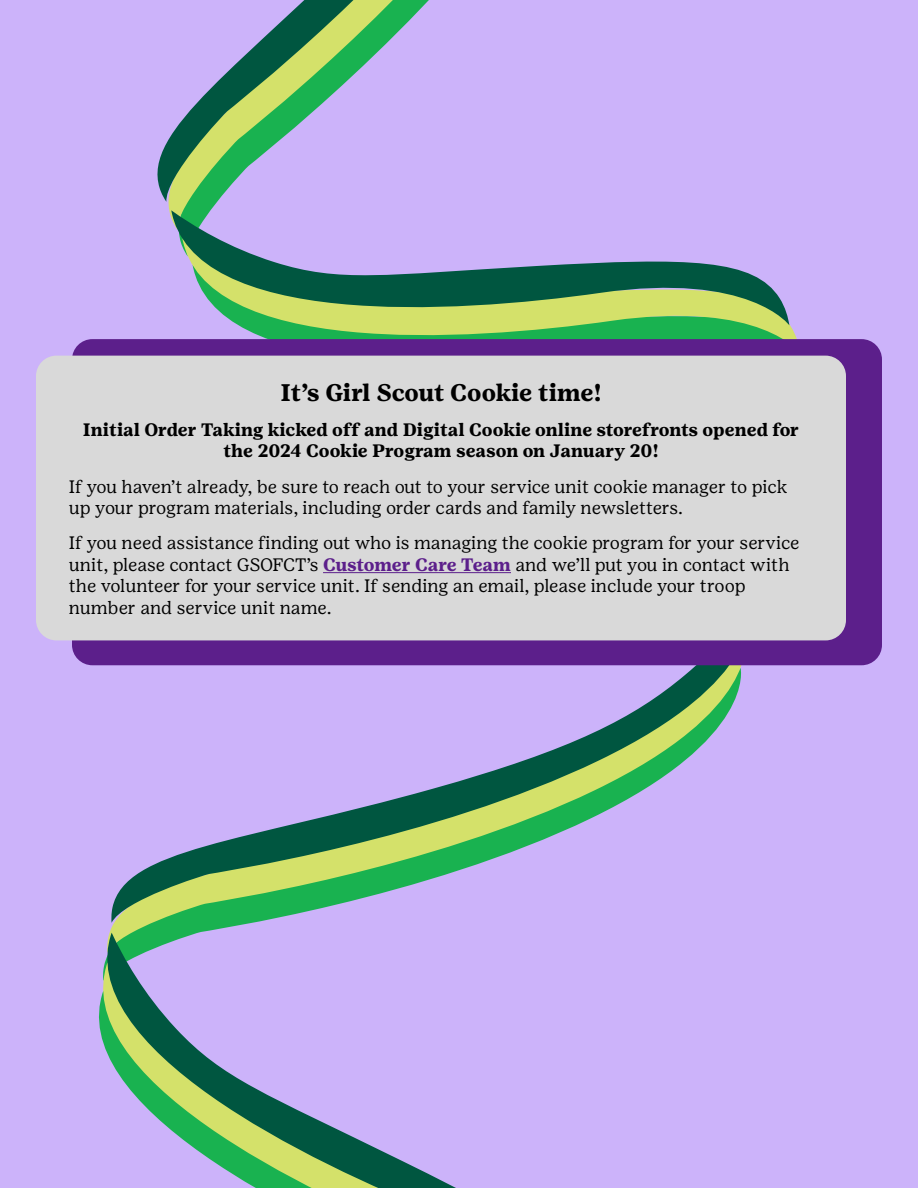
<style>
.page{position:relative;width:918px;height:1188px;background:#ccb3fa}
.page>*{position:absolute;margin:0;border:0;box-sizing:border-box;transform-origin:0 0}
.t1{font:700 24px "Girl Scout Text";letter-spacing:-.01em;color:#000}
.t2{font:18px/21.6px "Girl Scout Text";color:#000}
.t3{font:700 18px/21.6px "Girl Scout Text";color:#000;text-align:center}
.s1{font-weight:700;color:#5c1f8b}
</style>
<div class="page">
<div style="left:103px;top:668px;width:654px;height:313px;background:#ccb3fa"></div>
<svg style="left:107px;top:665px;width:654px;height:288px;background:#beb4e9"></svg>
<svg style="left:111px;top:665px;width:654px;height:258px;background:#a6adc7"></svg>
<svg style="left:73px;top:933px;width:525px;height:255px;background:#b0add7"></svg>
<div style="left:153px;top:0;width:474px;height:230px;background:#ccb3fa"></div>
<svg style="left:182px;top:238px;width:618px;height:101px;background:#63ba7c"></svg>
<svg style="left:142px;top:0;width:474px;height:202px;background:#aeafd2"></svg>
<svg style="left:171px;top:210px;width:618px;height:118px;background:#91a4a5"></svg>
<div style="left:72px;top:339px;width:810px;height:326px;background:#5c1f8b;border-radius:20px"></div>
<div style="left:36px;top:356px;width:810px;height:284px;background:#d9d9d9;border-radius:20px"></div>
<hr style="left:323px;top:572px;width:188px;height:1px;background:#5c1f8b">
<h1 class="t1" style="left:280px;top:378px;width:323px">It’s Girl Scout Cookie time!</h1>
<p class="t3" style="left:83px;top:419px;width:718px">Initial Order Taking kicked off and Digital Cookie online storefronts opened for the 2024 Cookie Program season on January 20!</p>
<p class="t2" style="left:69px;top:475px;width:720px">If you haven’t already, be sure to reach out to your service unit cookie manager to pick up your program materials, including order cards and family newsletters.</p>
<p class="t2" style="left:69px;top:532px;width:732px">If you need assistance finding out who is managing the cookie program for your service unit, please contact GSOFCT’s <span class="s1">Customer Care Team</span> and we’ll put you in contact with the volunteer for your service unit. If sending an email, please include your troop number and service unit name.</p>
</div>
